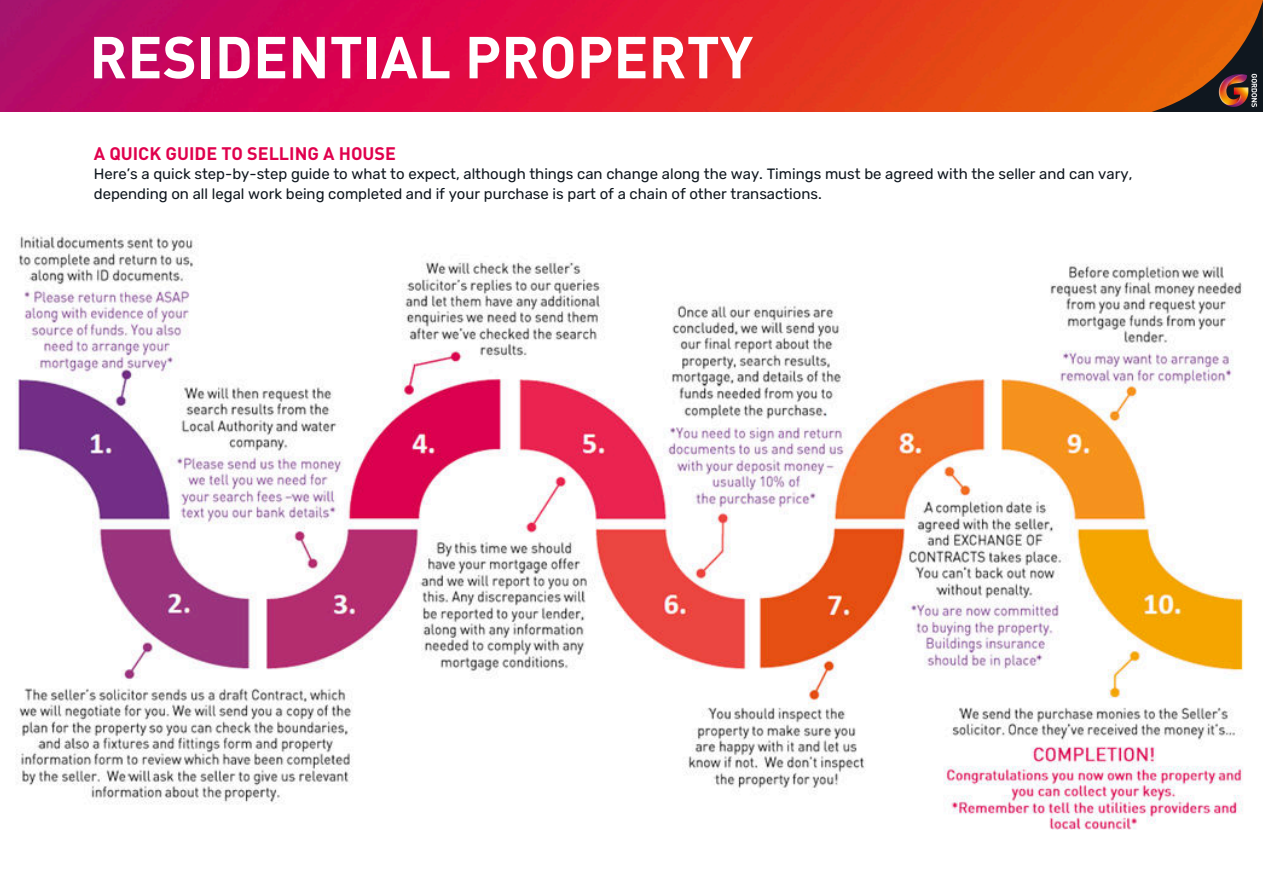
<style>
.page{position:relative;width:1263px;height:894px;background:#fff}
.page>*{position:absolute;margin:0;border:0;box-sizing:border-box;transform-origin:0 0}
.t1{font:700 58.2px "DINOT";color:#fff}
.t2{font:700 17.85px "DINOT";color:#e0004d}
.t3{font:14.85px/20.1px "Rubik";color:#0f171f}
</style>
<div class="page">
<img style="left:0;top:0;width:1151px;height:111px">
<svg style="left:1151px;top:0;width:112px;height:112px"></svg>
<img style="left:16px;top:234px;width:1228px;height:595px">
<img style="left:1212px;top:68px;width:51px;height:44px">
<h1 class="t1" style="left:89px;top:19px;width:665px">RESIDENTIAL PROPERTY</h1>
<p class="t2" style="left:94px;top:142px;width:304px">A QUICK GUIDE TO SELLING A HOUSE</p>
<p class="t3" style="left:94px;top:164px;width:1040px">Here’s a quick step-by-step guide to what to expect, although things can change along the way. Timings must be agreed with the seller and can vary, depending on all legal work being completed and if your purchase is part of a chain of other transactions.</p>
</div>
